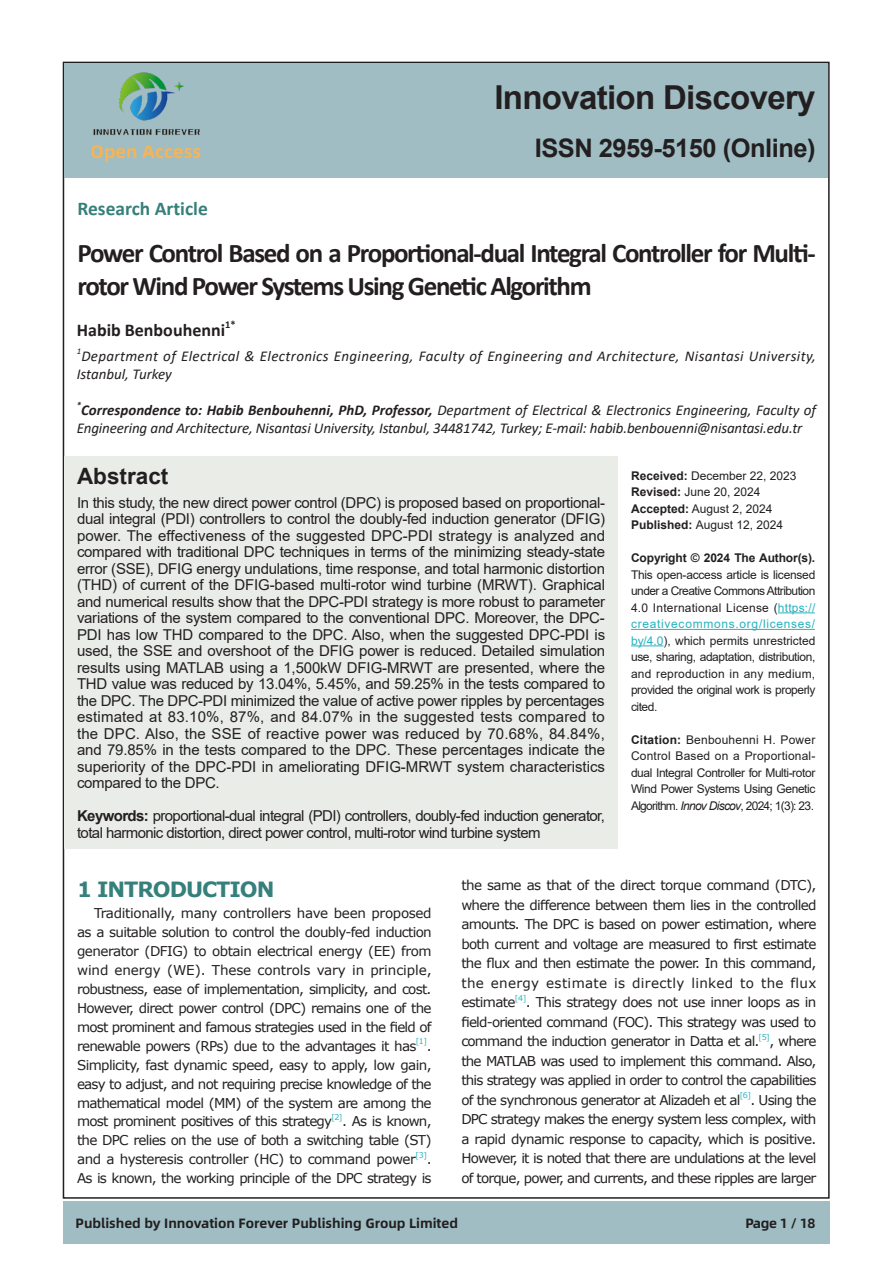
<style>
.page{position:relative;width:893px;height:1263px;background:#fff}
.page>*{position:absolute;margin:0;border:0;box-sizing:border-box;transform-origin:0 0}
.t1{font:700 33px "Arial";letter-spacing:-.02em;color:#231f20}
.t2{font:700 27px/33px "Calibri";letter-spacing:-.05em;color:#231f20}
.t3{font:700 25.5px "Arial";letter-spacing:-.02em;color:#231f20}
.t4{font:700 22.5px "Arial";color:#231f20}
.一级标题{font:700 21px "Verdana";letter-spacing:-.05em;color:#36807b}
.t5{font:700 19.5px "Calibri";color:#36807b}
.t6{font:700 18px "Calibri";color:#231f20}
.t7{font:700 18px "Alibaba Sans";color:#f7b455}
.t8{font:15px/16.5px "Arial";letter-spacing:-.04em;color:#231f20;text-align:justify}
.t9{font:italic 15px/18px "Calibri";color:#231f20}
.t10{font:italic 15px/18px "Calibri";letter-spacing:.025em;color:#231f20}
.正文{font:13.5px/19.5px "Verdana";letter-spacing:-.06em;color:#231f20;text-align:justify}
.t11{font:700 13.5px "Alibaba Sans";color:#231f20}
.t12{font:12px/16.5px "Arial";letter-spacing:-.035em;color:#231f20;text-align:justify}
.t13{font:12px "Arial";color:#231f20}
.t14{font:700 10.5px "Calibri";color:#231f20}
.t15{font:italic 8.7px "Calibri";color:#231f20}
.t16{font:italic 700 8.7px "Calibri";color:#231f20}
.正文-2{font:7.8px "Verdana";color:#27b2be}
.s1{font-weight:700}
.s2{color:#27b2be}
.s3{font-style:italic}
</style>
<div class="page">
<div style="left:64px;top:63px;width:764px;height:115px;background:#9fbdc3"></div>
<div style="left:63px;top:1201px;width:767px;height:43px;background:#9fbdc3"></div>
<img style="left:119px;top:72px;width:65px;height:49px">
<img style="left:93px;top:129px;width:107px;height:7px">
<div style="left:64px;top:456px;width:554px;height:393px;background:#eaece8"></div>
<hr style="left:778px;top:612px;width:37px;height:1px;background:#27b2be">
<hr style="left:631px;top:629px;width:184px;height:1px;background:#27b2be">
<hr style="left:631px;top:645px;width:32px;height:1px;background:#27b2be">
<h3 class="t7" style="left:91px;top:137px;width:112px">Open Access</h3>
<h1 class="t1" style="left:494px;top:74px;width:323px">Innovation Discovery</h1>
<h3 class="t3" style="left:535px;top:130px;width:282px">ISSN 2959-5150 (Online)</h3>
<p class="t5" style="left:77px;top:195px;width:132px">Research Article</p>
<p class="t2" style="left:78px;top:236px;width:740px">Power Control Based on a Proportional-dual Integral Controller for Multi&shy;rotor Wind Power Systems Using Genetic Algorithm</p>
<p class="t6" style="left:77px;top:317px;width:150px">Habib Benbouhenni</p>
<p class="t14" style="left:225px;top:317px;width:12px">1*</p>
<p class="t15" style="left:77px;top:345px;width:6px">1</p>
<p class="t10" style="left:77px;top:346px;width:741px;text-indent:5px">Department of Electrical &amp; Electronics Engineering, Faculty of Engineering and Architecture, Nisantasi University,<br>Istanbul, Turkey</p>
<p class="t16" style="left:77px;top:398px;width:6px">*</p>
<p class="t9" style="left:77px;top:400px;width:741px"><span class="s1">Correspondence to: Habib Benbouhenni, PhD, Professor,</span> Department of Electrical &amp; Electronics Engineering, Faculty of<br>Engineering and Architecture, Nisantasi University, Istanbul, 34481742, Turkey; E-mail: habib.benbouenni@nisantasi.edu.tr</p>
<p class="t4" style="left:77px;top:461px;width:93px">Abstract</p>
<p class="t8" style="left:77px;top:494px;width:530px">In this study, the new direct power control (DPC) is proposed based on proportional&shy;dual integral (PDI) controllers to control the doubly-fed induction generator (DFIG) power. The effectiveness of the suggested DPC-PDI strategy is analyzed and compared with traditional DPC techniques in terms of the minimizing steady-state error (SSE), DFIG energy undulations, time response, and total harmonic distortion (THD) of current of the DFIG-based multi-rotor wind turbine (MRWT). Graphical and numerical results show that the DPC-PDI strategy is more robust to parameter variations of the system compared to the conventional DPC. Moreover, the DPC-PDI has low THD compared to the DPC. Also, when the suggested DPC-PDI is used, the SSE and overshoot of the DFIG power is reduced. Detailed simulation results using MATLAB using a 1,500kW DFIG-MRWT are presented, where the THD value was reduced by 13.04%, 5.45%, and 59.25% in the tests compared to the DPC. The DPC-PDI minimized the value of active power ripples by percentages estimated at 83.10%, 87%, and 84.07% in the suggested tests compared to the DPC. Also, the SSE of reactive power was reduced by 70.68%, 84.84%, and 79.85% in the tests compared to the DPC. These percentages indicate the superiority of the DPC-PDI in ameliorating DFIG-MRWT system characteristics compared to the DPC.</p>
<p class="t8" style="left:77px;top:808px;width:529px"><span class="s1">Keywords:</span> proportional-dual integral (PDI) controllers, doubly-fed induction generator, total harmonic distortion, direct power control, multi-rotor wind turbine system</p>
<p class="t13" style="left:631px;top:467px;width:167px"><span class="s1">Received:</span> December 22, 2023</p>
<p class="t13" style="left:631px;top:484px;width:131px"><span class="s1">Revised:</span> June 20, 2024</p>
<p class="t13" style="left:631px;top:500px;width:143px"><span class="s1">Accepted:</span> August 2, 2024</p>
<p class="t13" style="left:631px;top:517px;width:154px"><span class="s1">Published:</span> August 12, 2024</p>
<p class="t12" style="left:631px;top:550px;width:186px"><span class="s1">Copyright © 2024 The Author(s).<br></span>This open-access article is licensed under a Creative Commons Attribution 4.0 International License (<span class="s2">https:// creativecommons.org/licenses/ by/4.0</span>), which permits unrestricted use, sharing, adaptation, distribution, and reproduction in any medium, provided the original work is properly cited.</p>
<p class="t12" style="left:631px;top:731px;width:186px"><span class="s1">Citation:</span> Benbouhenni H. Power Control Based on a Proportional&shy;dual Integral Controller for Multi-rotor Wind Power Systems Using Genetic Algorithm. <span class="s3">Innov Discov</span>, 2024; 1(3): 23.</p>
<p class="一级标题" style="left:77px;top:874px;width:199px">1 INTRODUCTION</p>
<p class="正文" style="left:77px;top:903px;width:356px;line-height:18.9px;text-indent:17px">Traditionally, many controllers have been proposed as a suitable solution to control the doubly-fed induction generator (DFIG) to obtain electrical energy (EE) from wind energy (WE). These controls vary in principle, robustness, ease of implementation, simplicity, and cost.<br>However, direct power control (DPC) remains one of the most prominent and famous strategies used in the field of renewable powers (RPs) due to the advantages it has</p>
<p class="正文-2" style="left:416px;top:1036px;width:13px">[1]</p>
<p class="正文" style="left:77px;top:1036px;width:356px;line-height:18.9px;text-indent:350px">.<br>Simplicity, fast dynamic speed, easy to apply, low gain, easy to adjust, and not requiring precise knowledge of the mathematical model (MM) of the system are among the most prominent positives of this strategy</p>
<p class="正文-2" style="left:331px;top:1112px;width:13px">[2]</p>
<p class="正文" style="left:77px;top:1112px;width:356px;line-height:18.9px;text-indent:265px">. As is known, the DPC relies on the use of both a switching table (ST) and a hysteresis controller (HC) to command power</p>
<p class="正文-2" style="left:415px;top:1149px;width:13px">[3]</p>
<p class="正文" style="left:77px;top:1150px;width:356px;line-height:18.9px;text-align:right">.<br>As is known, the working principle of the DPC strategy is</p>
<p class="正文" style="left:461px;top:875px;width:357px">the same as that of the direct torque command (DTC), where the difference between them lies in the controlled amounts. The DPC is based on power estimation, where both current and voltage are measured to first estimate the flux and then estimate the power. In this command, the energy estimate is directly linked to the flux estimate</p>
<p class="正文-2" style="left:515px;top:992px;width:13px">[4]</p>
<p class="正文" style="left:461px;top:992px;width:357px;text-indent:64px">. This strategy does not use inner loops as in field-oriented command (FOC). This strategy was used to command the induction generator in Datta et al.</p>
<p class="正文-2" style="left:759px;top:1031px;width:13px">[5]</p>
<p class="正文" style="left:461px;top:1031px;width:357px;text-indent:308px">, where the MATLAB was used to implement this command. Also, this strategy was applied in order to control the capabilities of the synchronous generator at Alizadeh et al</p>
<p class="正文-2" style="left:740px;top:1090px;width:13px">[6]</p>
<p class="正文" style="left:461px;top:1090px;width:357px;text-indent:289px">. Using the DPC strategy makes the energy system less complex, with a rapid dynamic response to capacity, which is positive.<br>However, it is noted that there are undulations at the level of torque, power, and currents, and these ripples are larger</p>
<p class="t11" style="left:76px;top:1212px;width:384px">Published by Innovation Forever Publishing Group Limited</p>
<p class="t11" style="left:746px;top:1212px;width:71px">Page 1 / 18</p>
</div>
